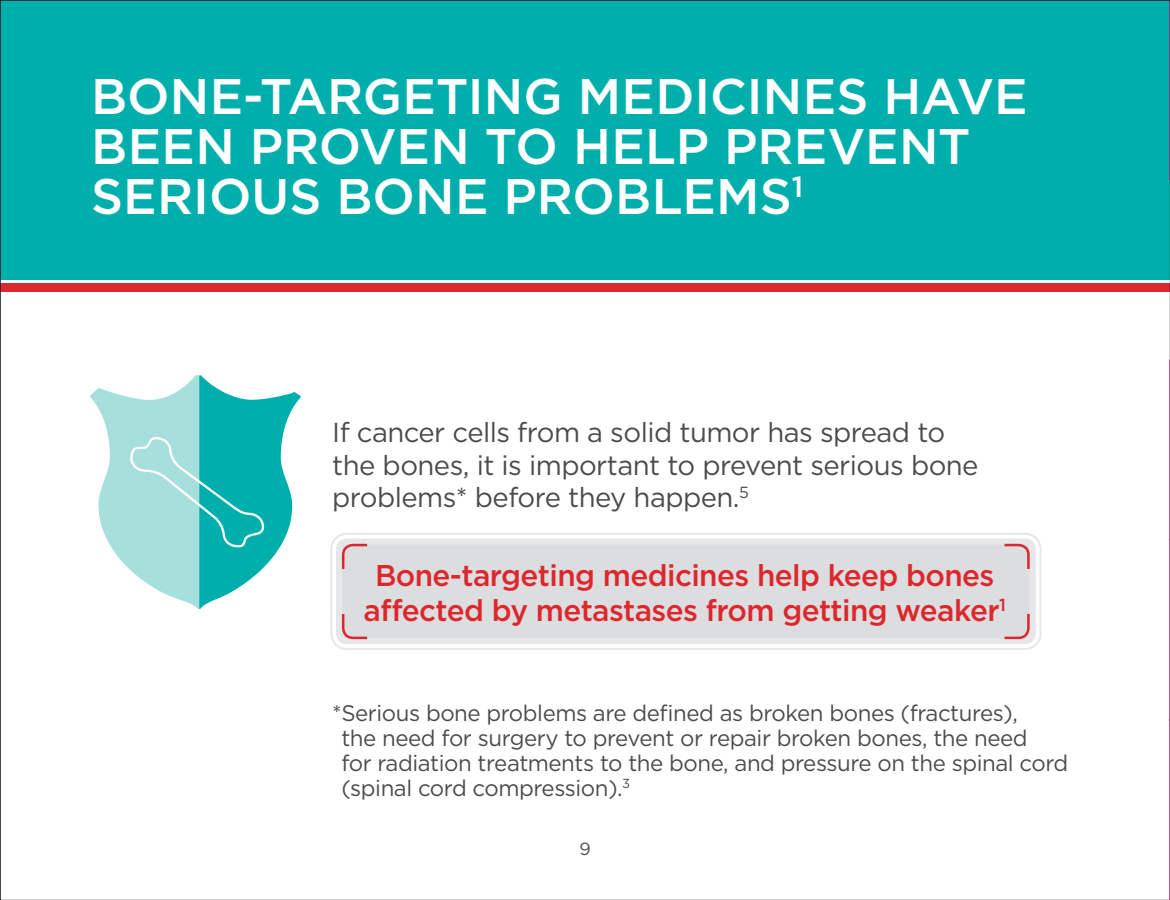
<style>
.page{position:relative;width:1170px;height:900px;background:#fff}
.page>*{position:absolute;margin:0;border:0;box-sizing:border-box;transform-origin:0 0}
.t1{font:500 50px/50px "Gotham";color:#fff}
.t2{font:500 30px/35px "Gotham";letter-spacing:-.02em;color:#dc272d;text-align:center}
.t3{font:27.5px/32.5px "Gotham";letter-spacing:-.02em;color:#4b4c4d}
.t4{font:22.5px/25px "Gotham";letter-spacing:-.02em;color:#4b4c4d}
.t5{font:17.5px "Gotham";color:#4b4c4d}
</style>
<div class="page">
<div style="left:0;top:0;width:1170px;height:279px;background:#00afab"></div>
<svg style="left:90px;top:375px;width:211px;height:234px"></svg>
<div style="left:0;top:284px;width:1170px;height:8px;background:#dc272d"></div>
<div style="left:336px;top:539px;width:700px;height:105px;background:#dcdddf;border-radius:11px"></div>
<div style="left:330px;top:533px;width:711px;height:117px;border:2px solid #e6e7e9;border-radius:16px"></div>
<div style="left:336px;top:539px;width:700px;height:105px;border:6px solid #e6e7e9;border-radius:8px"></div>
<svg style="left:341px;top:543px;width:29px;height:28px"></svg>
<svg style="left:1002px;top:543px;width:29px;height:28px"></svg>
<svg style="left:341px;top:611px;width:29px;height:29px"></svg>
<svg style="left:1002px;top:611px;width:29px;height:29px"></svg>
<p class="t1" style="left:91px;top:71px;width:938px">BONE-TARGETING MEDICINES HAVE<br>BEEN PROVEN TO HELP PREVENT<br>SERIOUS BONE PROBLEMS<sup>1</sup></p>
<p class="t3" style="left:332px;top:416px;width:648px">If cancer cells from a solid tumor has spread to the bones, it is important to prevent serious bone problems* before they happen.<sup>5</sup></p>
<p class="t2" style="left:364px;top:557px;width:644px">Bone-targeting medicines help keep bones affected by metastases from getting weaker<sup>1</sup></p>
<p class="t4" style="left:341px;top:700px;width:728px;text-indent:-9px">*Serious bone problems are defined as broken bones (fractures),<br>the need for surgery to prevent or repair broken bones, the need<br>for radiation treatments to the bone, and pressure on the spinal cord (spinal cord compression).<sup>3</sup></p>
<p class="t5" style="left:579px;top:838px;width:13px">9</p>
</div>
